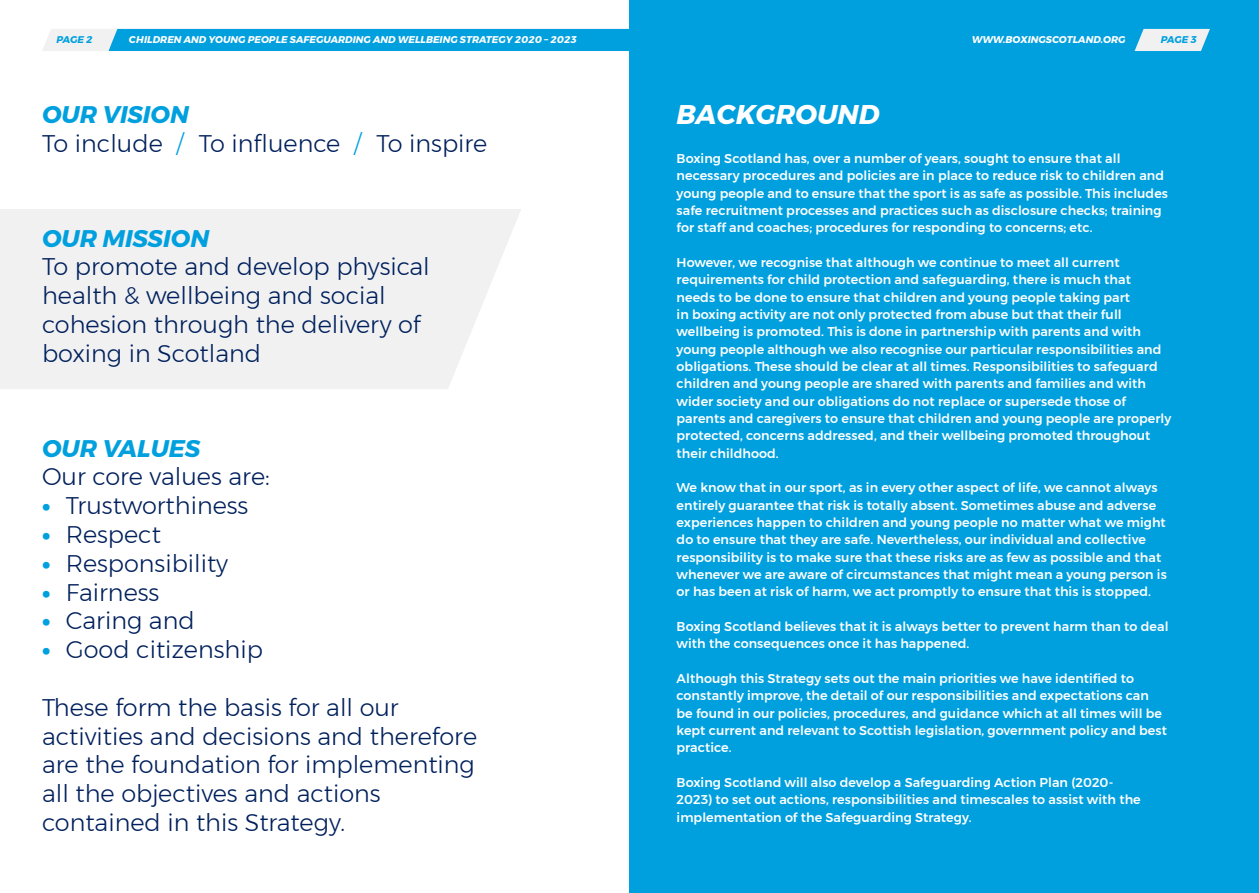
<style>
.page{position:relative;width:1259px;height:893px;background:#fff}
.page>*{position:absolute;margin:0;border:0;box-sizing:border-box;transform-origin:0 0}
.t1{font:italic 700 27px "Montserrat";color:#fff}
.t2{font:300 24px/28.8px "Montserrat";color:#00205c}
.t3{font:italic 700 24px "Montserrat";color:#00a0df}
.t4{font:500 12.75px/17.4px "Montserrat";letter-spacing:.005em;color:#fff}
.t5{font:italic 700 9.75px "Montserrat";color:#fff}
.t6{font:italic 700 9.75px "Montserrat";letter-spacing:-.02em;color:#00a0df}
.s1{font-weight:700;font-style:italic;color:#00a0df}
.s2{color:#00a0df}
.s3{font-weight:800;color:#00a0df}
</style>
<div class="page">
<div style="left:0;top:209px;width:521px;height:180px;background:#f1f1f2"></div>
<div style="left:629px;top:0;width:630px;height:893px;background:#00a0df"></div>
<svg style="left:42px;top:29px;width:587px;height:22px;background:#1da9e1"></svg>
<svg style="left:1134px;top:29px;width:76px;height:22px;background:#d2e6ef"></svg>
<p class="t6" style="left:57px;top:32px;width:37px">PAGE 2</p>
<p class="t5" style="left:129px;top:32px;width:449px">CHILDREN AND YOUNG PEOPLE SAFEGUARDING AND WELLBEING STRATEGY 2020 – 2023</p>
<p class="t5" style="left:971px;top:32px;width:155px">WWW.BOXINGSCOTLAND.ORG</p>
<p class="t6" style="left:1161px;top:32px;width:37px">PAGE 3</p>
<h2 class="t2" style="left:42px;top:100px;width:447px"><span class="s1">OUR VISION<br></span>To include <span class="s2">/</span> To influence <span class="s2">/</span> To inspire</h2>
<h2 class="t3" style="left:42px;top:219px;width:169px">OUR MISSION</h2>
<h2 class="t2" style="left:42px;top:252px;width:389px">To promote and develop physical health &amp; wellbeing and social cohesion through the delivery of boxing in Scotland</h2>
<h2 class="t3" style="left:42px;top:429px;width:160px">OUR VALUES</h2>
<h2 class="t2" style="left:42px;top:462px;width:229px">Our core values are:</h2>
<h2 class="t2" style="left:42px;top:491px;width:208px"><span class="s3">•</span> Trustworthiness</h2>
<h2 class="t2" style="left:42px;top:520px;width:120px"><span class="s3">•</span> Respect</h2>
<h2 class="t2" style="left:42px;top:548px;width:188px"><span class="s3">•</span> Responsibility</h2>
<h2 class="t2" style="left:42px;top:577px;width:119px"><span class="s3">•</span> Fairness</h2>
<h2 class="t2" style="left:42px;top:606px;width:154px"><span class="s3">•</span> Caring and</h2>
<h2 class="t2" style="left:42px;top:635px;width:222px"><span class="s3">•</span> Good citizenship</h2>
<h2 class="t2" style="left:42px;top:692px;width:436px">These form the basis for all our activities and decisions and therefore are the foundation for implementing all the objectives and actions contained in this Strategy.</h2>
<h1 class="t1" style="left:676px;top:93px;width:204px">BACKGROUND</h1>
<p class="t4" style="left:676px;top:150px;width:493px">Boxing Scotland has, over a number of years, sought to ensure that all necessary procedures and policies are in place to reduce risk to children and young people and to ensure that the sport is as safe as possible. This includes safe recruitment processes and practices such as disclosure checks; training for staff and coaches; procedures for responding to concerns; etc.</p>
<p class="t4" style="left:676px;top:254px;width:496px">However, we recognise that although we continue to meet all current requirements for child protection and safeguarding, there is much that needs to be done to ensure that children and young people taking part<br>in boxing activity are not only protected from abuse but that their full wellbeing is promoted. This is done in partnership with parents and with young people although we also recognise our particular responsibilities and obligations. These should be clear at all times. Responsibilities to safeguard children and young people are shared with parents and families and with wider society and our obligations do not replace or supersede those of parents and caregivers to ensure that children and young people are properly protected, concerns addressed, and their wellbeing promoted throughout their childhood.</p>
<p class="t4" style="left:676px;top:479px;width:492px">We know that in our sport, as in every other aspect of life, we cannot always entirely guarantee that risk is totally absent. Sometimes abuse and adverse experiences happen to children and young people no matter what we might do to ensure that they are safe. Nevertheless, our individual and collective responsibility is to make sure that these risks are as few as possible and that whenever we are aware of circumstances that might mean a young person is or has been at risk of harm, we act promptly to ensure that this is stopped.</p>
<p class="t4" style="left:676px;top:618px;width:493px">Boxing Scotland believes that it is always better to prevent harm than to deal with the consequences once it has happened.</p>
<p class="t4" style="left:676px;top:670px;width:492px">Although this Strategy sets out the main priorities we have identified to constantly improve, the detail of our responsibilities and expectations can be found in our policies, procedures, and guidance which at all times will be kept current and relevant to Scottish legislation, government policy and best practice.</p>
<p class="t4" style="left:676px;top:774px;width:466px">Boxing Scotland will also develop a Safeguarding Action Plan (2020-<br>2023) to set out actions, responsibilities and timescales to assist with the implementation of the Safeguarding Strategy.</p>
</div>
